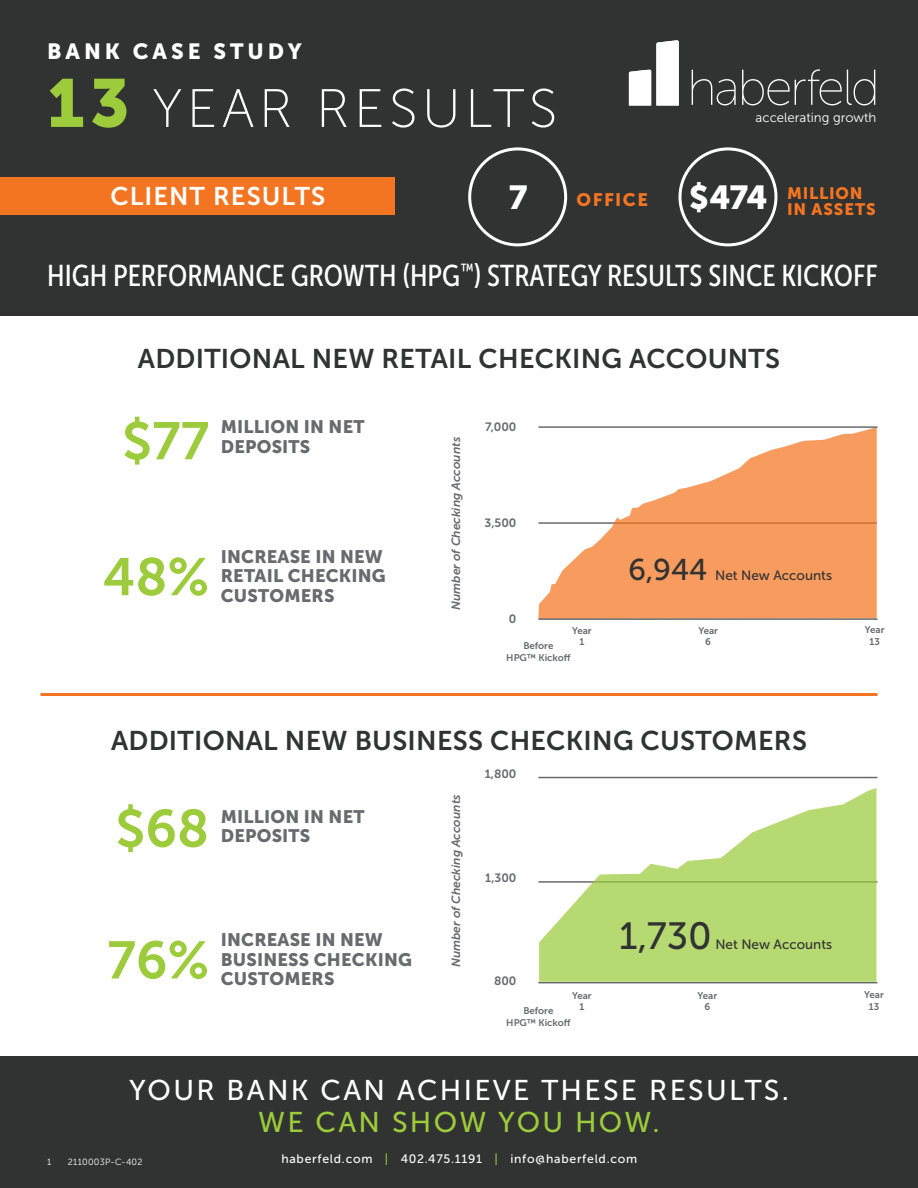
<style>
.page{position:relative;width:918px;height:1188px;background:#fff}
.page>*{position:absolute;margin:0;border:0;box-sizing:border-box;transform-origin:0 0}
.t1{font:54px "Museo Sans 100";letter-spacing:.08em;color:#fff}
.t2{font:52.5px "Museo Sans 700";color:#9ccb3b}
.t3{font:37.8px "Museo Sans 500";color:#313232}
.t4{font:33.15px "Museo Sans 900";color:#fff}
.t5{font:30px "Museo Sans Cond 500";color:#fff}
.t6{font:30px "Museo Sans 500";color:#313232}
.t7{font:28.5px/31.5px "Museo Sans 500";letter-spacing:.08em;color:#fff;text-align:center}
.t8{font:27px "Museo Sans 700";letter-spacing:.01em;color:#313232}
.t9{font:25.5px "Museo Sans 700";letter-spacing:.04em;color:#fff}
.t10{font:21.9px "Museo Sans 900";letter-spacing:.18em;color:#fff}
.t11{font:18px/19.5px "Museo Sans 900";letter-spacing:.01em;color:#686a6d}
.t12{font:18px "Museo Sans 900";letter-spacing:.08em;color:#f47521}
.t13{font:16.5px "Museo Sans 900";letter-spacing:.05em;color:#f47521}
.t14{font:13.5px "Museo Sans 500";color:#313232}
.t15{font:13.2px "Museo Sans 300";color:#fff}
.t16{font:12.15px "Museo Sans 500";letter-spacing:.06em;color:#fff}
.t17{font:italic 12px "Museo Sans 700";color:#686a6d}
.t18{font:12px "Museo Sans 700";color:#686a6d}
.t19{font:9.6px "Museo Sans 700";color:#686a6d}
.t20{font:9px "Museo Sans 300";letter-spacing:.03em;color:#fff}
.s1{font-family:"Museo Sans 900";font-size:67.5px;color:#9ccb3b}
.s2{color:#9ccb3b}
</style>
<div class="page">
<hr style="left:538px;top:881px;width:339px;height:2px;background:#686a6d">
<svg style="left:538px;top:788px;width:338px;height:194px;fill:#b7d972"></svg>
<svg style="left:538px;top:428px;width:339px;height:190px;fill:#f79b5f"></svg>
<div style="left:0;top:0;width:918px;height:315px;background:#313232"></div>
<div style="left:0;top:177px;width:395px;height:38px;background:#f47521"></div>
<div style="left:679px;top:147px;width:98px;height:99px;border:3px solid #fff;border-radius:50%"></div>
<svg style="left:629px;top:40px;width:50px;height:66px"></svg>
<svg style="left:692px;top:70px;width:44px;height:35px"></svg>
<svg style="left:742px;top:69px;width:133px;height:36px"></svg>
<hr style="left:538px;top:426px;width:339px;height:2px;background:#686a6d">
<hr style="left:538px;top:777px;width:339px;height:1px;background:#686a6d">
<hr style="left:538px;top:982px;width:339px;height:1px;background:#686a6d">
<hr style="left:538px;top:618px;width:339px;height:2px;background:#686a6d">
<hr style="left:40px;top:693px;width:838px;height:3px;background:#f47521">
<div style="left:0;top:1056px;width:918px;height:132px;background:#313232"></div>
<div style="left:468px;top:147px;width:99px;height:99px;border:3px solid #fff;border-radius:50%"></div>
<p class="t10" style="left:47px;top:39px;width:256px">BANK CASE STUDY</p>
<p class="t1" style="left:47px;top:80px;width:512px"><span class="s1">13</span> YEAR RESULTS</p>
<p class="t9" style="left:111px;top:182px;width:216px">CLIENT RESULTS</p>
<p class="t4" style="left:509px;top:178px;width:20px">7</p>
<p class="t12" style="left:577px;top:189px;width:73px">OFFICE</p>
<p class="t15" style="left:756px;top:110px;width:122px">accelerating growth</p>
<p class="t4" style="left:689px;top:178px;width:80px">$474</p>
<p class="t13" style="left:787px;top:184px;width:77px">MILLION</p>
<p class="t13" style="left:787px;top:200px;width:90px">IN ASSETS</p>
<p class="t5" style="left:47px;top:260px;width:832px">HIGH PERFORMANCE GROWTH (HPG<sup>™</sup>) STRATEGY RESULTS SINCE KICKOFF</p>
<p class="t8" style="left:138px;top:344px;width:644px">ADDITIONAL NEW RETAIL CHECKING ACCOUNTS</p>
<p class="t2" style="left:122px;top:412px;width:89px">$77</p>
<p class="t11" style="left:221px;top:417px;width:145px">MILLION IN NET<br>DEPOSITS</p>
<p class="t2" style="left:103px;top:548px;width:108px">48%</p>
<p class="t11" style="left:221px;top:547px;width:167px">INCREASE IN NEW<br>RETAIL CHECKING<br>CUSTOMERS</p>
<p class="t17" style="left:449px;top:610px;width:174px;rotate:-90deg">Number of Checking Accounts</p>
<p class="t18" style="left:485px;top:420px;width:33px">7,000</p>
<p class="t18" style="left:485px;top:516px;width:33px">3,500</p>
<p class="t18" style="left:509px;top:612px;width:9px">0</p>
<p class="t19" style="left:572px;top:625px;width:21px">Year</p>
<p class="t19" style="left:579px;top:637px;width:6px">1</p>
<p class="t19" style="left:523px;top:641px;width:32px">Before</p>
<p class="t19" style="left:506px;top:652px;width:66px">HPG™ Kickoff</p>
<p class="t6" style="left:628px;top:554px;width:81px">6,944</p>
<p class="t14" style="left:715px;top:568px;width:118px">Net New Accounts</p>
<p class="t19" style="left:698px;top:625px;width:21px">Year</p>
<p class="t19" style="left:705px;top:637px;width:7px">6</p>
<p class="t8" style="left:111px;top:726px;width:697px">ADDITIONAL NEW BUSINESS CHECKING CUSTOMERS</p>
<p class="t2" style="left:115px;top:799px;width:95px">$68</p>
<p class="t11" style="left:221px;top:806px;width:145px">MILLION IN NET<br>DEPOSITS</p>
<p class="t2" style="left:107px;top:931px;width:103px">76%</p>
<p class="t11" style="left:221px;top:930px;width:193px">INCREASE IN NEW<br>BUSINESS CHECKING<br>CUSTOMERS</p>
<p class="t17" style="left:449px;top:967px;width:174px;rotate:-90deg">Number of Checking Accounts</p>
<p class="t18" style="left:485px;top:767px;width:33px">1,800</p>
<p class="t18" style="left:485px;top:872px;width:33px">1,300</p>
<p class="t18" style="left:494px;top:974px;width:24px">800</p>
<p class="t19" style="left:572px;top:990px;width:21px">Year</p>
<p class="t19" style="left:579px;top:1002px;width:6px">1</p>
<p class="t19" style="left:523px;top:1006px;width:32px">Before</p>
<p class="t19" style="left:506px;top:1017px;width:66px">HPG™ Kickoff</p>
<p class="t3" style="left:619px;top:916px;width:94px">1,730</p>
<p class="t14" style="left:715px;top:937px;width:118px">Net New Accounts</p>
<p class="t19" style="left:698px;top:990px;width:21px">Year</p>
<p class="t19" style="left:705px;top:1002px;width:7px">6</p>
<p class="t7" style="left:129px;top:1075px;width:661px">YOUR BANK CAN ACHIEVE THESE RESULTS.<br><span class="s2">WE CAN SHOW YOU HOW.</span></p>
<p class="t20" style="left:47px;top:1157px;width:6px">1</p>
<p class="t20" style="left:68px;top:1157px;width:76px">2110003P-C-402</p>
<p class="t16" style="left:281px;top:1152px;width:358px">haberfeld.com <span class="s2">|</span> 402.475.1191 <span class="s2">|</span> info@haberfeld.com</p>
<p class="t19" style="left:865px;top:625px;width:21px">Year</p>
<p class="t19" style="left:870px;top:636px;width:12px">13</p>
<p class="t19" style="left:864px;top:989px;width:21px">Year</p>
<p class="t19" style="left:869px;top:1001px;width:12px">13</p>
</div>
